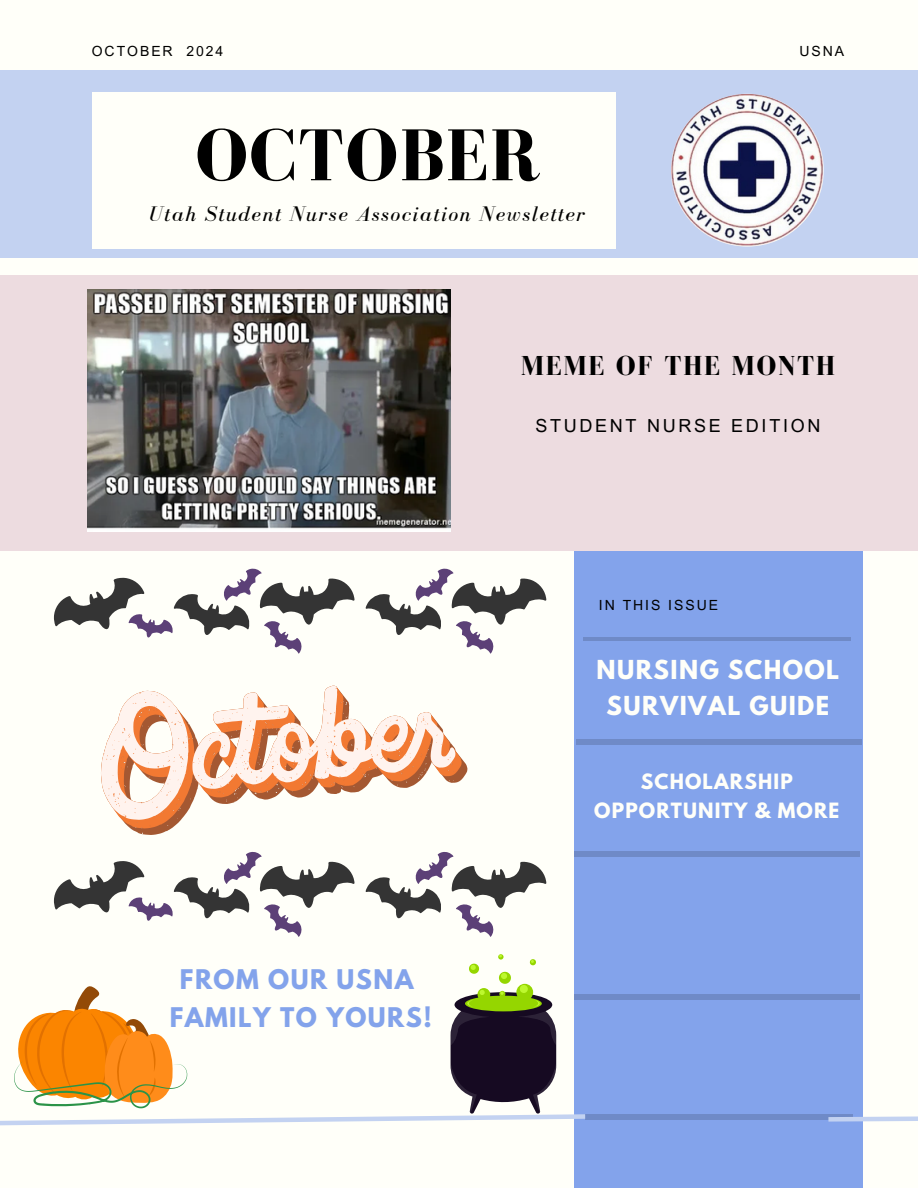
<style>
.page{position:relative;width:918px;height:1188px;background:#fffff9}
.page>*{position:absolute;margin:0;border:0;box-sizing:border-box;transform-origin:0 0}
.t1{font:700 75.45px "Bodoni FLF";letter-spacing:.02em;color:#000}
.t2{font:700 28.2px "Bodoni FLF";letter-spacing:.06em;color:#000}
.t3{font:700 24px/38.2px "League Spartan";letter-spacing:.06em;color:#83a3eb;text-align:center}
.t4{font:700 23.25px/36px "League Spartan";letter-spacing:.06em;color:#fffff9;text-align:center}
.t5{font:italic 21.75px "Bodoni FLF";letter-spacing:.07em;color:#000}
.t6{font:700 18.75px/29.2px "League Spartan";letter-spacing:.06em;color:#fffff9;text-align:center}
.t7{font:18px "Arial MT Pro";letter-spacing:.15em;color:#000}
.t8{font:13.95px "Arial MT Pro";letter-spacing:.14em;color:#000}
</style>
<div class="page">
<div style="left:574px;top:522px;width:288px;height:666px;background:#83a3eb"></div>
<div style="left:574px;top:851px;width:286px;height:6px;background:#6f8ac7"></div>
<hr style="left:584px;top:638px;width:267px;height:3px;background:#000">
<div style="left:0;top:70px;width:918px;height:188px;background:#c3d2f1"></div>
<div style="left:0;top:275px;width:918px;height:275px;background:#eddce0"></div>
<img style="left:671px;top:94px;width:153px;height:153px;border-radius:50%">
<div style="left:92px;top:92px;width:523px;height:157px;background:#fffff9"></div>
<div style="left:585px;top:1114px;width:268px;height:5px;background:#6f8ac7"></div>
<svg style="left:824px;top:1111px;width:94px;height:13px"></svg>
<div style="left:576px;top:740px;width:286px;height:5px;background:#6f8ac7"></div>
<div style="left:574px;top:994px;width:286px;height:6px;background:#6f8ac7"></div>
<img style="left:88px;top:290px;width:362px;height:242px">
<svg style="left:130px;top:759px;width:338px;height:76px"></svg>
<svg style="left:122px;top:751px;width:340px;height:77px"></svg>
<svg style="left:101px;top:686px;width:355px;height:134px"></svg>
<svg style="left:54px;top:568px;width:301px;height:86px"></svg>
<svg style="left:365px;top:568px;width:181px;height:86px"></svg>
<svg style="left:54px;top:851px;width:301px;height:86px"></svg>
<svg style="left:365px;top:852px;width:181px;height:85px"></svg>
<svg style="left:0;top:954px;width:590px;height:172px"></svg>
<p class="t8" style="left:92px;top:46px;width:133px">OCTOBER 2024</p>
<p class="t8" style="left:800px;top:46px;width:46px">USNA</p>
<h1 class="t1" style="left:195px;top:114px;width:347px">OCTOBER</h1>
<h4 class="t5" style="left:150px;top:202px;width:437px">Utah Student Nurse Association Newsletter</h4>
<p class="t2" style="left:521px;top:350px;width:316px">MEME OF THE MONTH</p>
<h3 class="t7" style="left:535px;top:419px;width:287px">STUDENT NURSE EDITION</h3>
<h6 class="t8" style="left:599px;top:600px;width:121px">IN THIS ISSUE</h6>
<h2 class="t4" style="left:597px;top:655px;width:244px">NURSING SCHOOL<br>SURVIVAL GUIDE</h2>
<h5 class="t3" style="left:170px;top:963px;width:263px">FROM OUR USNA<br>FAMILY TO YOURS!</h5>
<p class="t6" style="left:594px;top:769px;width:247px">SCHOLARSHIP<br>OPPORTUNITY &amp; MORE</p>
</div>
